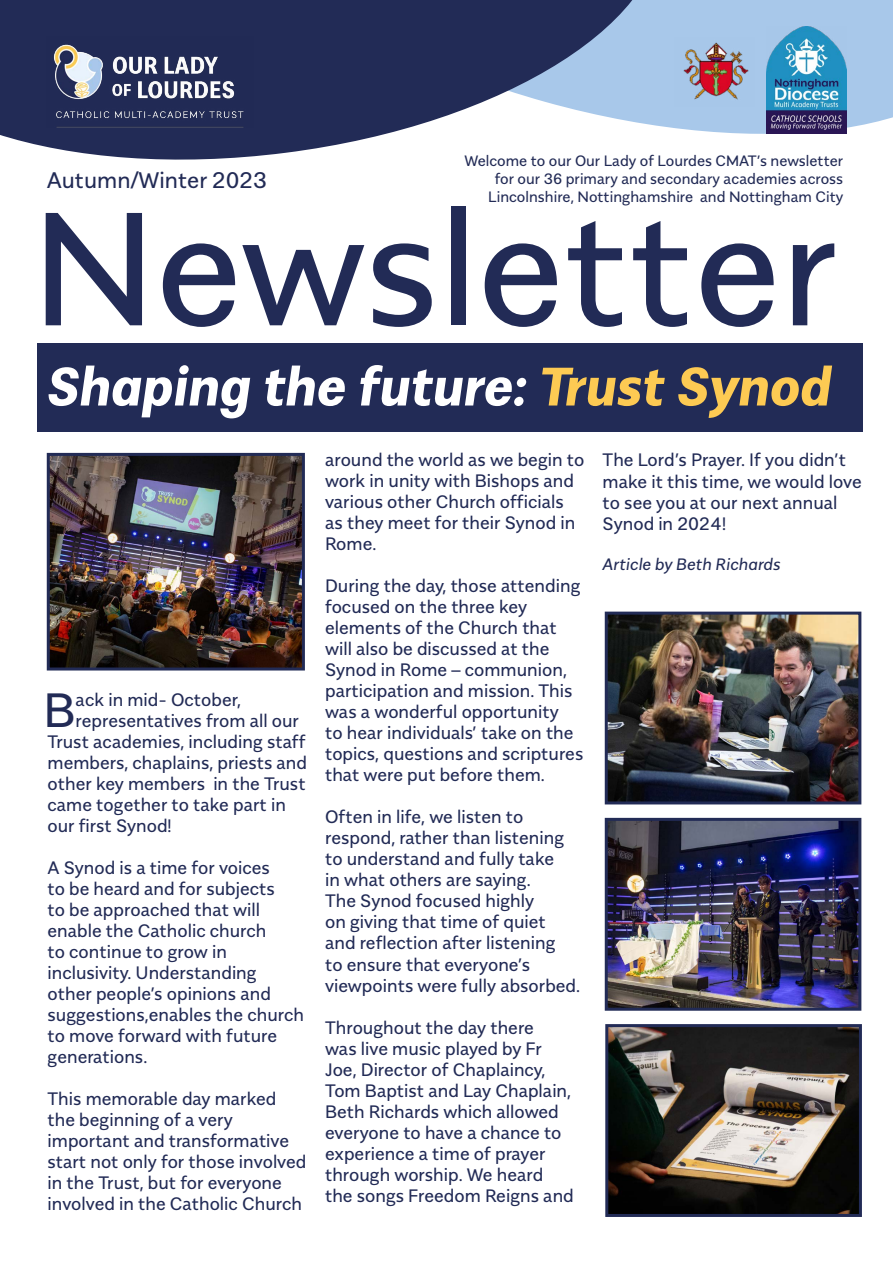
<style>
.page{position:relative;width:893px;height:1263px;background:#fff}
.page>*{position:absolute;margin:0;border:0;box-sizing:border-box;transform-origin:0 0}
.t1{font:160.5px "Alergia Normal";color:#222b56}
.t2{font:italic 700 54px "Alergia Normal";color:#fff}
.t3{font:48px "Alergia Normal";color:#222b56}
.t4{font:22.5px "Alergia Normal";color:#222b56}
.t5{font:18px/21px "Alergia Normal";color:#222b56}
.t6{font:italic 16.5px "Alergia Normal";color:#222b56}
.t7{font:15px/18px "Alergia Normal";color:#222b56;text-align:right}
.s1{color:#fdca53}
</style>
<div class="page">
<div style="left:37px;top:343px;width:825px;height:89px;background:#222b56"></div>
<div style="left:674px;top:0;width:219px;height:134px;background:#a8c8ea"></div>
<svg style="left:0;top:0;width:674px;height:160px;fill:#222b56"></svg>
<img style="left:766px;top:26px;width:80px;height:108px">
<img style="left:675px;top:37px;width:80px;height:69px">
<img style="left:47px;top:36px;width:207px;height:92px">
<img style="left:51px;top:457px;width:250px;height:209px">
<div style="left:47px;top:453px;width:258px;height:217px;border:3px solid #222b56"></div>
<img style="left:609px;top:616px;width:248px;height:184px">
<div style="left:605px;top:612px;width:256px;height:192px;border:3px solid #222b56"></div>
<img style="left:609px;top:822px;width:248px;height:185px">
<div style="left:605px;top:818px;width:256px;height:193px;border:3px solid #222b56"></div>
<img style="left:609px;top:1028px;width:249px;height:185px">
<div style="left:605px;top:1024px;width:257px;height:193px;border:3px solid #222b56"></div>
<p class="t7" style="left:464px;top:151px;width:380px">Welcome to our Our Lady of Lourdes CMAT’s newsletter for our 36 primary and secondary academies across<br>Lincolnshire, Nottinghamshire and Nottingham City</p>
<p class="t4" style="left:47px;top:163px;width:222px">Autumn/Winter 2023</p>
<h1 class="t1" style="left:32px;top:146px;width:808px">Newsletter</h1>
<h2 class="t2" style="left:47px;top:343px;width:786px">Shaping the future: <span class="s1">Trust Synod</span></h2>
<h3 class="t3" style="left:43px;top:673px;width:34px">B</h3>
<p class="t5" style="left:76px;top:688px;width:167px">ack in mid- October,</p>
<p class="t5" style="left:76px;top:709px;width:225px">representatives from all our</p>
<p class="t5" style="left:48px;top:730px;width:259px">Trust academies, including staff</p>
<p class="t5" style="left:48px;top:751px;width:261px">members, chaplains, priests and</p>
<p class="t5" style="left:48px;top:772px;width:260px">other key members in the Trust</p>
<p class="t5" style="left:48px;top:793px;width:240px">came together to take part in</p>
<p class="t5" style="left:48px;top:814px;width:126px">our first Synod!</p>
<p class="t5" style="left:48px;top:856px;width:258px">A Synod is a time for voices<br>to be heard and for subjects<br>to be approached that will enable the Catholic church<br>to continue to grow in inclusivity. Understanding other people’s opinions and suggestions,enables the church to move forward with future generations.</p>
<p class="t5" style="left:48px;top:1087px;width:260px">This memorable day marked the beginning of a very important and transformative start not only for those involved in the Trust, but for everyone involved in the Catholic Church</p>
<p class="t5" style="left:325px;top:448px;width:261px">around the world as we begin to work in unity with Bishops and various other Church officials as they meet for their Synod in<br>Rome.</p>
<p class="t5" style="left:325px;top:574px;width:260px">During the day, those attending focused on the three key elements of the Church that will also be discussed at the<br>Synod in Rome – communion, participation and mission. This was a wonderful opportunity<br>to hear individuals’ take on the topics, questions and scriptures that were put before them.</p>
<p class="t5" style="left:325px;top:805px;width:256px">Often in life, we listen to respond, rather than listening to understand and fully take<br>in what others are saying.<br>The Synod focused highly<br>on giving that time of quiet and reflection after listening<br>to ensure that everyone’s viewpoints were fully absorbed.</p>
<p class="t5" style="left:325px;top:1015px;width:250px">Throughout the day there<br>was live music played by Fr<br>Joe, Director of Chaplaincy,<br>Tom Baptist and Lay Chaplain,<br>Beth Richards which allowed everyone to have a chance to experience a time of prayer through worship. We heard the songs Freedom Reigns and</p>
<p class="t5" style="left:603px;top:448px;width:261px">The Lord’s Prayer. If you didn’t make it this time, we would love to see you at our next annual<br>Synod in 2024!</p>
<p class="t6" style="left:603px;top:551px;width:180px">Article by Beth Richards</p>
</div>
